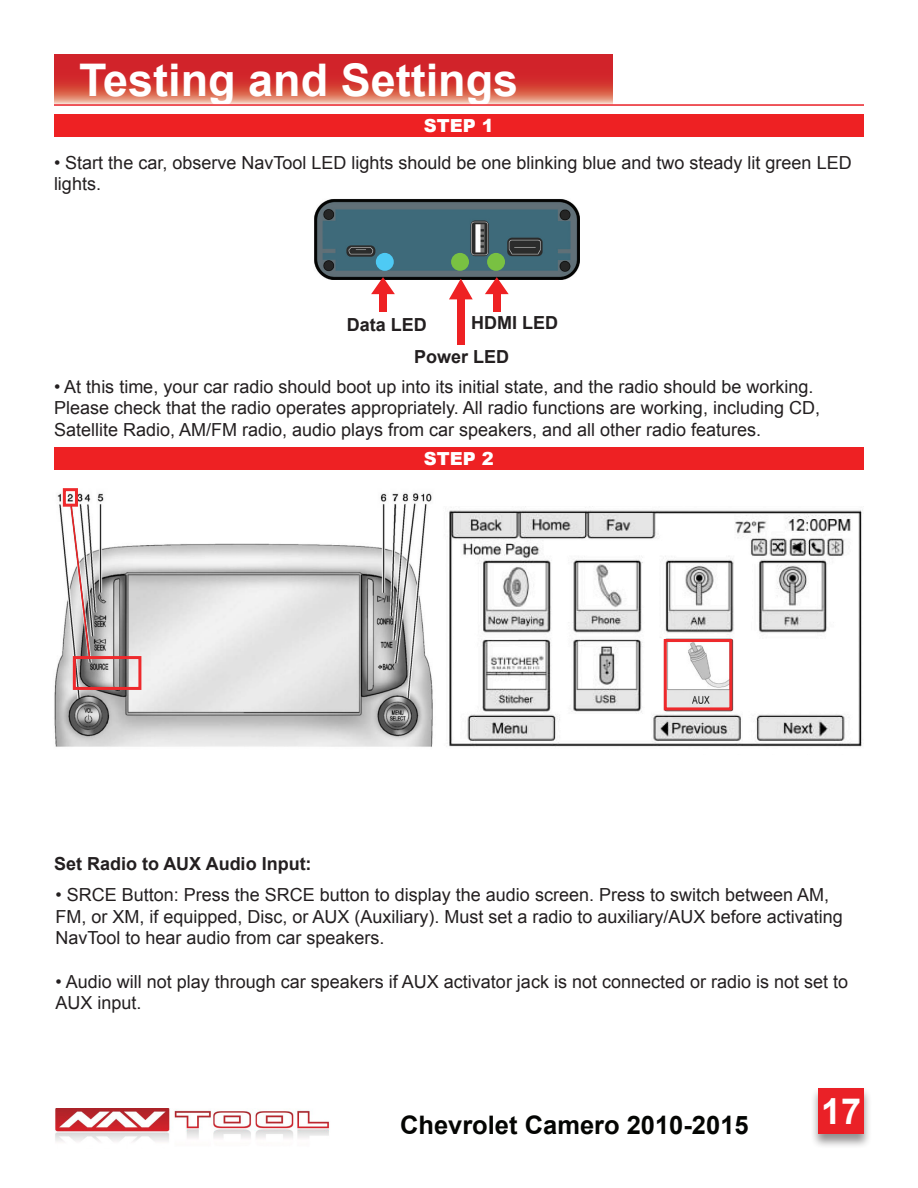
<style>
.page{position:relative;width:918px;height:1188px;background:#fff}
.page>*{position:absolute;margin:0;border:0;box-sizing:border-box;transform-origin:0 0}
.t1{font:700 45px "Arial";color:#fff}
.t2{font:700 36px "Arial";color:#fff}
.t3{font:700 25.5px "Arial";color:#040503}
.t4{font:18px/21.6px "Arial";color:#231f20}
.t5{font:700 18px "Arial";color:#231f20}
.t6{font:900 18px "Arial";color:#fff}
</style>
<div class="page">
<img style="left:55px;top:1108px;width:275px;height:34px">
<div style="left:810px;top:1087px;width:62px;height:62px;background:#231f20;opacity:.5"></div>
<div style="left:818px;top:1088px;width:46px;height:46px;background:#ea2127"></div>
<svg style="left:54px;top:54px;width:558px;height:50px;background:#d74540"></svg>
<hr style="left:54px;top:104px;width:810px;height:2px;background:#ea2127">
<div style="left:54px;top:114px;width:810px;height:22px;background:#ee2123"></div>
<img style="left:314px;top:199px;width:265px;height:80px">
<div style="left:487px;top:253px;width:18px;height:18px;background:#79c142;border-radius:50%"></div>
<div style="left:451px;top:253px;width:18px;height:18px;background:#79c142;border-radius:50%"></div>
<div style="left:376px;top:253px;width:18px;height:18px;background:#4ecaf4;border-radius:50%"></div>
<svg style="left:371px;top:277px;width:24px;height:17px"></svg>
<div style="left:379px;top:290px;width:8px;height:21px;background:#ee2123"></div>
<svg style="left:449px;top:279px;width:24px;height:20px"></svg>
<div style="left:457px;top:294px;width:8px;height:51px;background:#ee2123"></div>
<svg style="left:485px;top:277px;width:24px;height:17px"></svg>
<div style="left:493px;top:290px;width:8px;height:21px;background:#ee2123"></div>
<div style="left:54px;top:448px;width:810px;height:22px;background:#ee2123"></div>
<img style="left:54px;top:488px;width:379px;height:259px">
<div style="left:63px;top:488px;width:15px;height:19px;border:3px solid #ee292c"></div>
<div style="left:73px;top:656px;width:68px;height:34px;border:3px solid #ee292c"></div>
<img style="left:449px;top:509px;width:414px;height:238px">
<img style="left:664px;top:637px;width:70px;height:75px">
<svg style="left:70px;top:505px;width:21px;height:153px"></svg>
<div style="left:664px;top:639px;width:68px;height:71px;border:3px solid #ee292c"></div>
<p class="t1" style="left:79px;top:50px;width:441px">Testing and Settings</p>
<p class="t6" style="left:424px;top:112px;width:71px">STEP 1</p>
<p class="t4" style="left:54px;top:152px;width:799px">• Start the car, observe NavTool LED lights should be one blinking blue and two steady lit green LED lights.</p>
<p class="t5" style="left:471px;top:311px;width:88px">HDMI LED</p>
<p class="t5" style="left:347px;top:313px;width:82px">Data LED</p>
<p class="t5" style="left:414px;top:345px;width:97px">Power LED</p>
<p class="t4" style="left:54px;top:376px;width:768px">• At this time, your car radio should boot up into its initial state, and the radio should be working.<br>Please check that the radio operates appropriately. All radio functions are working, including CD,<br>Satellite Radio, AM/FM radio, audio plays from car speakers, and all other radio features.</p>
<p class="t6" style="left:424px;top:446px;width:71px">STEP 2</p>
<p class="t5" style="left:54px;top:852px;width:259px">Set Radio to AUX Audio Input:</p>
<p class="t4" style="left:55px;top:884px;width:789px">• SRCE Button: Press the SRCE button to display the audio screen. Press to switch between AM,<br>FM, or XM, if equipped, Disc, or AUX (Auxiliary). Must set a radio to auxiliary/AUX before activating<br>NavTool to hear audio from car speakers.</p>
<p class="t4" style="left:55px;top:971px;width:794px">• Audio will not play through car speakers if AUX activator jack is not connected or radio is not set to<br>AUX input.</p>
<h3 class="t3" style="left:400px;top:1108px;width:350px">Chevrolet Camero 2010-2015</h3>
<h2 class="t2" style="left:821px;top:1088px;width:42px">17</h2>
</div>
